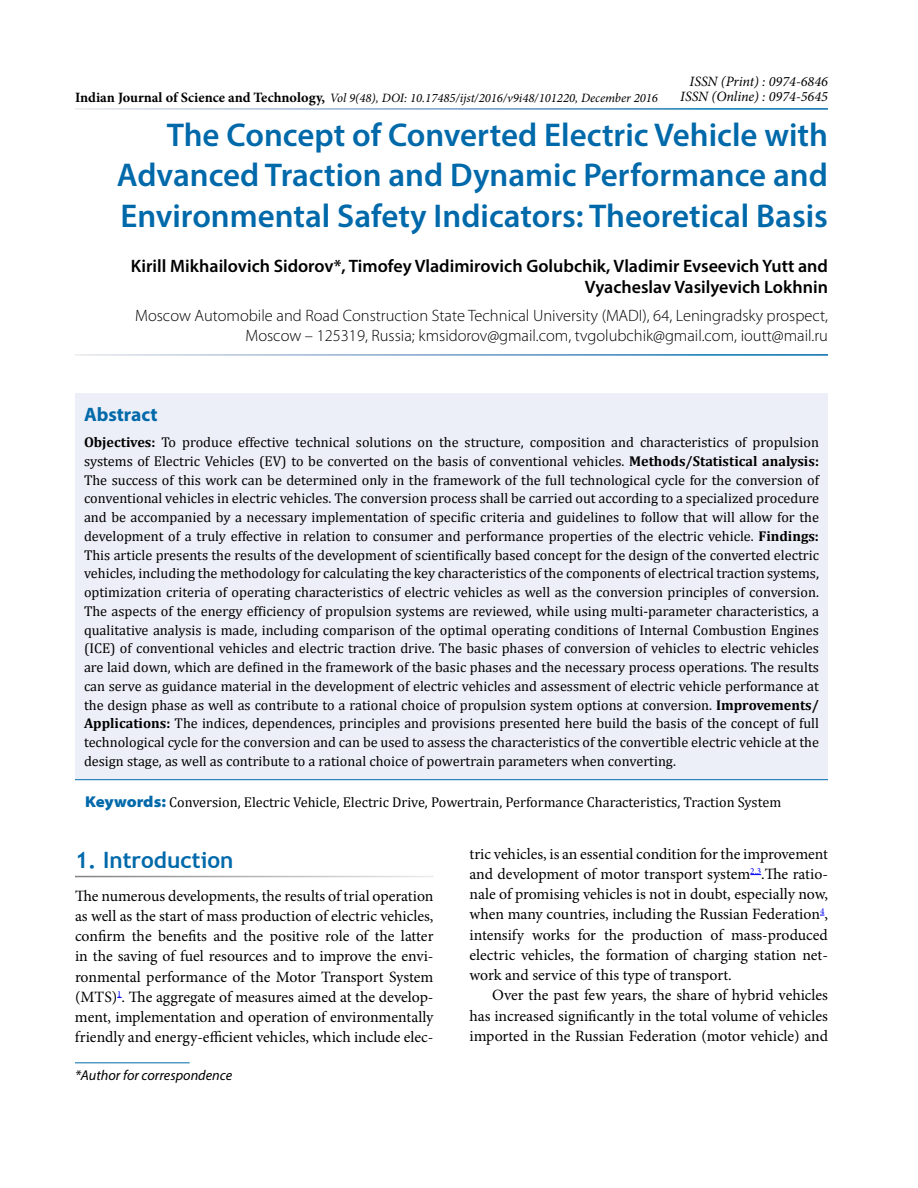
<style>
.page{position:relative;width:918px;height:1188px;background:#fff}
.page>*{position:absolute;margin:0;border:0;box-sizing:border-box;transform-origin:0 0}
.t1{font:600 33px/40.5px "Myriad Pro";color:#0069aa;text-align:justify}
.t2{font:700 22.5px "Trebuchet MS";color:#0069aa}
.t3{font:700 19.5px "Myriad Pro";color:#0069aa}
.t4{font:600 18px/21px "Myriad Pro";color:#000;text-align:right}
.t5{font:300 16.5px/19.5px "Myriad Pro";color:#000;text-align:right}
.t6{font:15.75px/20.2px "Minion Pro";color:#000;text-align:justify}
.t7{font:14.25px/18.8px "Cambria";color:#000;text-align:justify}
.t8{font:italic 14.25px/15px "Minion Pro";color:#000;text-align:right}
.t9{font:italic 14.25px "Myriad Pro";color:#000}
.t10{font:italic 12.75px "Minion Pro";color:#000}
.s1{font-weight:700;font-style:normal;font-size:14.25px}
.s2{font-weight:700}
.s3{font-family:"Myriad Pro";font-weight:900;font-stretch:semi-expanded;font-size:15.75px;color:#0069aa}
</style>
<div class="page">
<hr style="left:75px;top:1062px;width:115px;height:1px;background:#0069aa">
<div style="left:75px;top:393px;width:753px;height:386px;background:#eceff7"></div>
<hr style="left:75px;top:779px;width:753px;height:1px;background:#0069aa">
<p class="t8" style="left:680px;top:74px;width:149px">ISSN (Print) : 0974-6846<br>ISSN (Online) : 0974-5645</p>
<h1 class="t1" style="left:117px;top:113px;width:713px;text-indent:50px">The Concept of Converted Electric Vehicle with Advanced Traction and Dynamic Performance and Environmental Safety Indicators: Theoretical Basis</h1>
<p class="t4" style="left:131px;top:255px;width:699px">Kirill Mikhailovich Sidorov*, Timofey Vladimirovich Golubchik, Vladimir Evseevich Yutt and<br>Vyacheslav Vasilyevich Lokhnin</p>
<p class="t5" style="left:135px;top:306px;width:694px">Moscow Automobile and Road Construction State Technical University (MADI), 64, Leningradsky prospect,<br>Moscow – 125319, Russia; kmsidorov@gmail.com, tvgolubchik@gmail.com, ioutt@mail.ru</p>
<p class="t10" style="left:75px;top:90px;width:585px"><span class="s1">Indian Journal of Science and Technology,</span> Vol 9(48), DOI: 10.17485/ijst/2016/v9i48/101220, December 2016</p>
<h3 class="t3" style="left:84px;top:402px;width:75px">Abstract</h3>
<p class="t7" style="left:84px;top:433px;width:737px"><span class="s2">Objectives:</span> To produce effective technical solutions on the structure, composition and characteristics of propulsion systems of Electric Vehicles (EV) to be converted on the basis of conventional vehicles. <span class="s2">Methods/Statistical analysis:<br></span>The success of this work can be determined only in the framework of the full technological cycle for the conversion of conventional vehicles in electric vehicles. The conversion process shall be carried out according to a specialized procedure and be accompanied by a necessary implementation of specific criteria and guidelines to follow that will allow for the development of a truly effective in relation to consumer and performance properties of the electric vehicle. <span class="s2">Findings:<br></span>This article presents the results of the development of scientifically based concept for the design of the converted electric vehicles, including the methodology for calculating the key characteristics of the components of electrical traction systems, optimization criteria of operating characteristics of electric vehicles as well as the conversion principles of conversion.<br>The aspects of the energy efficiency of propulsion systems are reviewed, while using multi-parameter characteristics, a qualitative analysis is made, including comparison of the optimal operating conditions of Internal Combustion Engines (ICE) of conventional vehicles and electric traction drive. The basic phases of conversion of vehicles to electric vehicles are laid down, which are defined in the framework of the basic phases and the necessary process operations. The results can serve as guidance material in the development of electric vehicles and assessment of electric vehicle performance at the design phase as well as contribute to a rational choice of propulsion system options at conversion. <span class="s2">Improvements/ Applications:</span> The indices, dependences, principles and provisions presented here build the basis of the concept of full technological cycle for the conversion and can be used to assess the characteristics of the convertible electric vehicle at the design stage, as well as contribute to a rational choice of powertrain parameters when converting.</p>
<p class="t7" style="left:85px;top:792px;width:698px"><span class="s3">Keywords:</span> Conversion, Electric Vehicle, Electric Drive, Powertrain, Performance Characteristics, Traction System</p>
<h2 class="t2" style="left:75px;top:846px;width:160px">1. Introduction</h2>
<p class="t6" style="left:75px;top:885px;width:360px">The numerous developments, the results of trial operation as well as the start of mass production of electric vehicles, confirm the benefits and the positive role of the latter in the saving of fuel resources and to improve the envi&shy;ronmental performance of the Motor Transport System (MTS)<sup>1</sup>. The aggregate of measures aimed at the develop&shy;ment, implementation and operation of environmentally friendly and energy-efficient vehicles, which include elec-</p>
<p class="t9" style="left:75px;top:1066px;width:159px">*Author for correspondence</p>
<p class="t6" style="left:469px;top:844px;width:360px">tric vehicles, is an essential condition for the improvement and development of motor transport system<sup>2,3</sup>.The ratio&shy;nale of promising vehicles is not in doubt, especially now, when many countries, including the Russian Federation<sup>4</sup>, intensify works for the production of mass-produced electric vehicles, the formation of charging station net&shy;work and service of this type of transport.</p>
<p class="t6" style="left:469px;top:985px;width:360px;text-indent:23px">Over the past few years, the share of hybrid vehicles has increased significantly in the total volume of vehicles imported in the Russian Federation (motor vehicle) and</p>
</div>
